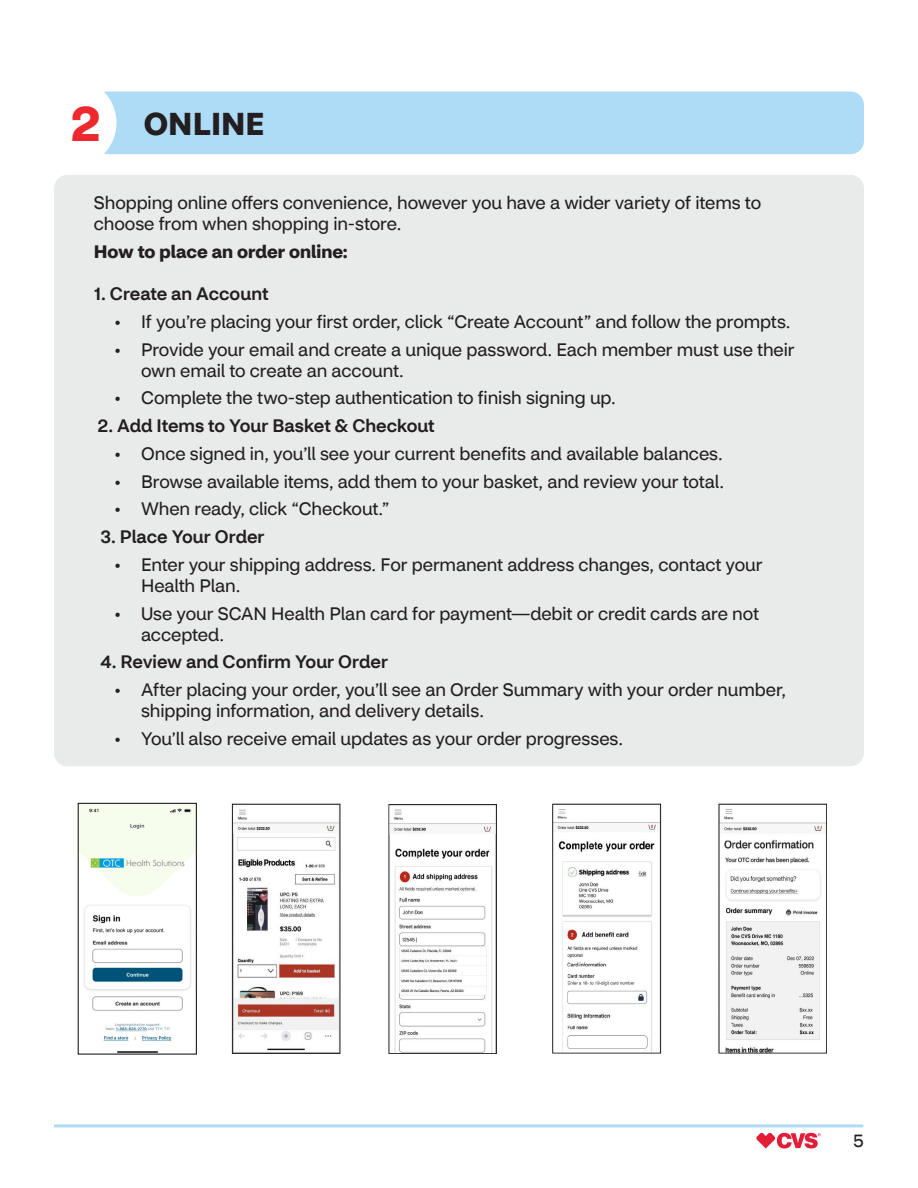
<style>
.page{position:relative;width:918px;height:1188px;background:#fff}
.page>*{position:absolute;margin:0;border:0;box-sizing:border-box;transform-origin:0 0}
.t1{font:700 31.5px "CVS Health Sans";color:#231f20}
.t2{font:18px/21px "CVS Health Sans";letter-spacing:-.005em;color:#231f20}
.t3{font:500 18px "CVS Health Sans";color:#231f20}
.t4{font:700 18px "CVS Health Sans";color:#231f20}
.s1{font-size:49.5px;color:#ee292d}
</style>
<div class="page">
<svg style="left:756px;top:1133px;width:65px;height:15px"></svg>
<div style="left:93px;top:92px;width:771px;height:62px;background:#aedbf5;border-radius:14px"></div>
<div style="left:27px;top:78px;width:90px;height:89px;background:#fff;border-radius:50%"></div>
<div style="left:54px;top:175px;width:810px;height:591px;background:#e9eaea;border-radius:14px"></div>
<img style="left:80px;top:805px;width:115px;height:248px">
<div style="left:78px;top:803px;width:119px;height:252px;border:1px solid #231f20"></div>
<img style="left:231px;top:803px;width:596px;height:251px">
<hr style="left:54px;top:1124px;width:809px;height:3px;background:#aedbf5">
<h3 class="t1" style="left:71px;top:104px;width:195px"><span class="s1">2</span> ONLINE</h3>
<p class="t2" style="left:94px;top:193px;width:669px">Shopping online offers convenience, however you have a wider variety of items to choose from when shopping in-store.</p>
<p class="t4" style="left:94px;top:241px;width:256px">How to place an order online:</p>
<p class="t3" style="left:94px;top:283px;width:176px">1. Create an Account</p>
<p class="t2" style="left:114px;top:311px;width:678px">• If you’re placing your first order, click “Create Account” and follow the prompts.</p>
<p class="t2" style="left:141px;top:339px;width:655px;text-indent:-27px">• Provide your email and create a unique password. Each member must use their own email to create an account.</p>
<p class="t2" style="left:114px;top:388px;width:503px">• Complete the two-step authentication to finish signing up.</p>
<p class="t3" style="left:98px;top:415px;width:339px">2. Add Items to Your Basket &amp; Checkout</p>
<p class="t2" style="left:114px;top:443px;width:610px">• Once signed in, you’ll see your current benefits and available balances.</p>
<p class="t2" style="left:114px;top:471px;width:612px">• Browse available items, add them to your basket, and review your total.</p>
<p class="t2" style="left:114px;top:499px;width:277px">• When ready, click “Checkout.”</p>
<p class="t3" style="left:101px;top:526px;width:166px">3. Place Your Order</p>
<p class="t2" style="left:141px;top:554px;width:623px;text-indent:-27px">• Enter your shipping address. For permanent address changes, contact your<br>Health Plan.</p>
<p class="t2" style="left:141px;top:603px;width:620px;text-indent:-27px">• Use your SCAN Health Plan card for payment—debit or credit cards are not accepted.</p>
<p class="t3" style="left:101px;top:651px;width:289px">4. Review and Confirm Your Order</p>
<p class="t2" style="left:141px;top:679px;width:646px;text-indent:-27px">• After placing your order, you’ll see an Order Summary with your order number, shipping information, and delivery details.</p>
<p class="t2" style="left:114px;top:728px;width:511px">• You’ll also receive email updates as your order progresses.</p>
<p class="t2" style="left:853px;top:1131px;width:12px">5</p>
</div>
